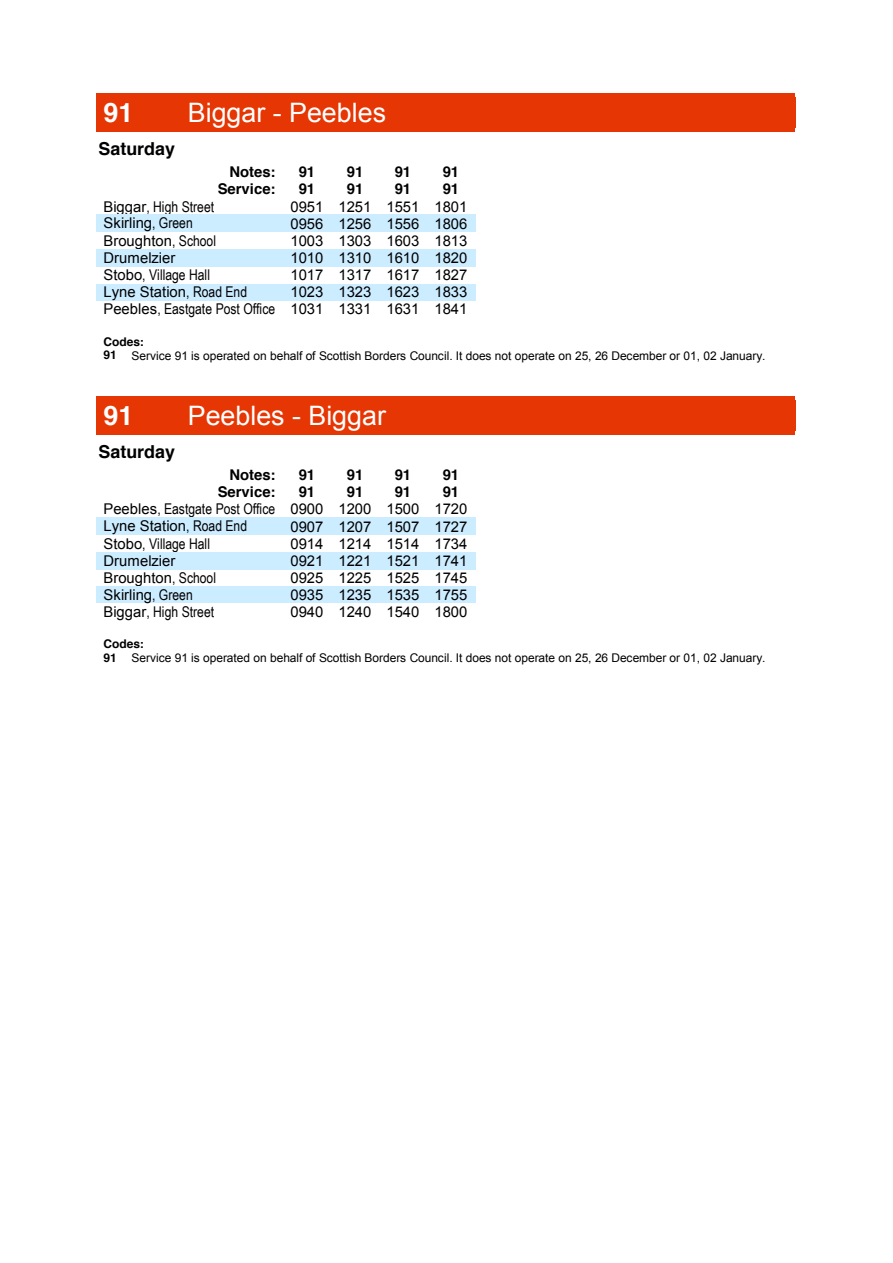
<style>
.page{position:relative;width:893px;height:1263px;background:#fff}
.page>*{position:absolute;margin:0;border:0;box-sizing:border-box;transform-origin:0 0}
.t1{font:26.85px "Arial";color:#fff}
.t2{font:700 26.85px "Helvetica";color:#fff}
.t3{font:700 17.85px "Helvetica";color:#000}
.t4{font:14.85px/17px "Arial";color:#000;text-align:right}
.t5{font:14.85px "Arial Narrow";color:#000}
.t6{font:700 14.85px "Helvetica";color:#000}
.t7{font:12px "Arial";letter-spacing:-.005em;color:#000}
.t8{font:700 12px "Helvetica";color:#000}
.s1{font-family:"Arial"}
.s2{font-family:"Arial Narrow"}
.s3{font-family:"Helvetica";font-weight:700}
</style>
<div class="page">
<div style="left:96px;top:94px;width:85px;height:38px;background:#e63604"></div>
<div style="left:188px;top:97px;width:607px;height:31px;background:#e63604"></div>
<hr style="left:181px;top:94px;width:614px;height:3px;background:#e63604">
<hr style="left:181px;top:128px;width:614px;height:4px;background:#e63604">
<div style="left:96px;top:215px;width:187px;height:17px;background:#ccecff"></div>
<div style="left:283px;top:215px;width:48px;height:17px;background:#ccecff"></div>
<div style="left:331px;top:215px;width:48px;height:17px;background:#ccecff"></div>
<div style="left:379px;top:215px;width:48px;height:17px;background:#ccecff"></div>
<div style="left:427px;top:215px;width:48px;height:17px;background:#ccecff"></div>
<div style="left:96px;top:249px;width:187px;height:17px;background:#ccecff"></div>
<div style="left:283px;top:249px;width:48px;height:17px;background:#ccecff"></div>
<div style="left:331px;top:249px;width:48px;height:17px;background:#ccecff"></div>
<div style="left:379px;top:249px;width:48px;height:17px;background:#ccecff"></div>
<div style="left:427px;top:249px;width:48px;height:17px;background:#ccecff"></div>
<div style="left:96px;top:283px;width:187px;height:17px;background:#ccecff"></div>
<div style="left:283px;top:283px;width:48px;height:17px;background:#ccecff"></div>
<div style="left:331px;top:283px;width:48px;height:17px;background:#ccecff"></div>
<div style="left:379px;top:283px;width:48px;height:17px;background:#ccecff"></div>
<div style="left:427px;top:283px;width:48px;height:17px;background:#ccecff"></div>
<div style="left:96px;top:396px;width:85px;height:39px;background:#e63604"></div>
<div style="left:188px;top:400px;width:607px;height:31px;background:#e63604"></div>
<hr style="left:181px;top:396px;width:614px;height:4px;background:#e63604">
<hr style="left:181px;top:431px;width:614px;height:4px;background:#e63604">
<div style="left:96px;top:518px;width:187px;height:17px;background:#ccecff"></div>
<div style="left:283px;top:518px;width:48px;height:17px;background:#ccecff"></div>
<div style="left:331px;top:518px;width:48px;height:17px;background:#ccecff"></div>
<div style="left:379px;top:518px;width:48px;height:17px;background:#ccecff"></div>
<div style="left:427px;top:518px;width:48px;height:17px;background:#ccecff"></div>
<div style="left:96px;top:552px;width:187px;height:17px;background:#ccecff"></div>
<div style="left:283px;top:552px;width:48px;height:17px;background:#ccecff"></div>
<div style="left:331px;top:552px;width:48px;height:17px;background:#ccecff"></div>
<div style="left:379px;top:552px;width:48px;height:17px;background:#ccecff"></div>
<div style="left:427px;top:552px;width:48px;height:17px;background:#ccecff"></div>
<div style="left:96px;top:586px;width:187px;height:17px;background:#ccecff"></div>
<div style="left:283px;top:586px;width:48px;height:17px;background:#ccecff"></div>
<div style="left:331px;top:586px;width:48px;height:17px;background:#ccecff"></div>
<div style="left:379px;top:586px;width:48px;height:17px;background:#ccecff"></div>
<div style="left:427px;top:586px;width:48px;height:17px;background:#ccecff"></div>
<h1 class="t2" style="left:104px;top:91px;width:31px">91</h1>
<h1 class="t1" style="left:188px;top:95px;width:200px">Biggar - Peebles</h1>
<p class="t3" style="left:99px;top:134px;width:78px">Saturday</p>
<p class="t6" style="left:229px;top:160px;width:48px">Notes:</p>
<p class="t6" style="left:299px;top:160px;width:18px">91</p>
<p class="t6" style="left:347px;top:160px;width:18px">91</p>
<p class="t6" style="left:395px;top:160px;width:18px">91</p>
<p class="t6" style="left:443px;top:160px;width:18px">91</p>
<p class="t6" style="left:218px;top:177px;width:59px">Service:</p>
<p class="t6" style="left:299px;top:177px;width:18px">91</p>
<p class="t6" style="left:347px;top:177px;width:18px">91</p>
<p class="t6" style="left:395px;top:177px;width:18px">91</p>
<p class="t6" style="left:443px;top:177px;width:18px">91</p>
<p class="t5" style="left:104px;top:195px;width:112px"><span class="s1">Biggar</span>, High Street</p>
<p class="t4" style="left:290px;top:198px;width:178px">0951 1251 1551 1801</p>
<p class="t4" style="left:104px;top:215px;width:91px">Skirling<span class="s2">, Green</span></p>
<p class="t4" style="left:290px;top:215px;width:178px">0956 1256 1556 1806</p>
<p class="t4" style="left:104px;top:232px;width:114px">Broughton<span class="s2">, School</span></p>
<p class="t4" style="left:290px;top:232px;width:178px">1003 1303 1603 1813</p>
<p class="t4" style="left:104px;top:249px;width:73px">Drumelzier</p>
<p class="t4" style="left:290px;top:249px;width:178px">1010 1310 1610 1820</p>
<p class="t5" style="left:104px;top:264px;width:108px"><span class="s1">Stobo</span>, Village Hall</p>
<p class="t4" style="left:290px;top:267px;width:178px">1017 1317 1617 1827</p>
<p class="t4" style="left:104px;top:284px;width:145px">Lyne Station<span class="s2">, Road End</span></p>
<p class="t4" style="left:104px;top:284px;width:365px">1023 1323 1623 1833<br>Peebles<span class="s2">, Eastgate Post Office</span> 1031 1331 1631 1841</p>
<p class="t8" style="left:104px;top:332px;width:42px">Codes:</p>
<p class="t7" style="left:104px;top:347px;width:663px"><span class="s3">91</span> Service 91 is operated on behalf of Scottish Borders Council. It does not operate on 25, 26 December or 01, 02 January.</p>
<h1 class="t2" style="left:104px;top:394px;width:31px">91</h1>
<h1 class="t1" style="left:188px;top:398px;width:200px">Peebles - Biggar</h1>
<p class="t3" style="left:99px;top:437px;width:78px">Saturday</p>
<p class="t6" style="left:229px;top:463px;width:48px">Notes:</p>
<p class="t6" style="left:299px;top:463px;width:18px">91</p>
<p class="t6" style="left:347px;top:463px;width:18px">91</p>
<p class="t6" style="left:395px;top:463px;width:18px">91</p>
<p class="t6" style="left:443px;top:463px;width:18px">91</p>
<p class="t6" style="left:218px;top:480px;width:59px">Service:</p>
<p class="t6" style="left:299px;top:480px;width:18px">91</p>
<p class="t6" style="left:347px;top:480px;width:18px">91</p>
<p class="t6" style="left:395px;top:480px;width:18px">91</p>
<p class="t6" style="left:443px;top:480px;width:18px">91</p>
<p class="t4" style="left:104px;top:501px;width:365px;text-align:left">Peebles<span class="s2">, Eastgate Post Office</span> 0900 1200 1500 1720<br>Lyne Station<span class="s2">, Road End</span></p>
<p class="t4" style="left:290px;top:518px;width:178px">0907 1207 1507 1727</p>
<p class="t5" style="left:104px;top:532px;width:108px"><span class="s1">Stobo</span>, Village Hall</p>
<p class="t4" style="left:290px;top:535px;width:178px">0914 1214 1514 1734</p>
<p class="t4" style="left:104px;top:552px;width:73px">Drumelzier</p>
<p class="t4" style="left:290px;top:552px;width:178px">0921 1221 1521 1741</p>
<p class="t4" style="left:104px;top:569px;width:114px">Broughton<span class="s2">, School</span></p>
<p class="t4" style="left:290px;top:569px;width:178px">0925 1225 1525 1745</p>
<p class="t4" style="left:104px;top:586px;width:91px">Skirling<span class="s2">, Green</span></p>
<p class="t4" style="left:290px;top:587px;width:178px">0935 1235 1535 1755</p>
<p class="t5" style="left:104px;top:601px;width:112px"><span class="s1">Biggar</span>, High Street</p>
<p class="t4" style="left:290px;top:604px;width:178px">0940 1240 1540 1800</p>
<p class="t8" style="left:104px;top:634px;width:42px">Codes:</p>
<p class="t7" style="left:104px;top:650px;width:663px"><span class="s3">91</span> Service 91 is operated on behalf of Scottish Borders Council. It does not operate on 25, 26 December or 01, 02 January.</p>
</div>
